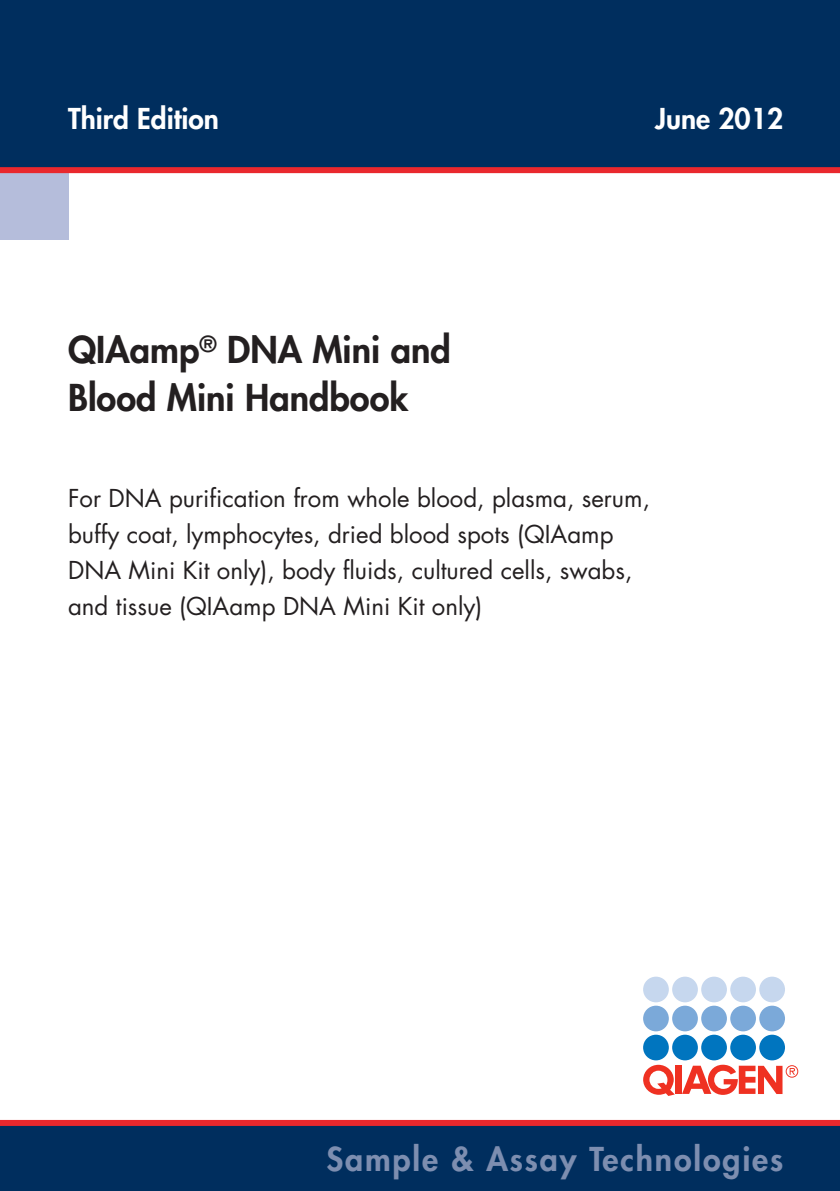
<style>
.page{position:relative;width:840px;height:1191px;background:#fff}
.page>*{position:absolute;margin:0;border:0;box-sizing:border-box;transform-origin:0 0}
.t1{font:800 36px/48px "Futura";color:#231f20}
.t2{font:800 32px "Futura";letter-spacing:.06em;color:#7d8eb0}
.t3{font:800 28px "Futura";color:#fff}
.t4{font:24px/36px "Futura";color:#231f20}
</style>
<div class="page">
<div style="left:0;top:172px;width:68px;height:68px;background:#b5bddb"></div>
<div style="left:0;top:0;width:839px;height:170px;background:#002e5e"></div>
<div style="left:0;top:1123px;width:839px;height:68px;background:#002e5e"></div>
<div style="left:0;top:1120px;width:839px;height:6px;background:#e9282d"></div>
<div style="left:0;top:167px;width:839px;height:6px;background:#e9282d"></div>
<div style="left:642px;top:1034px;width:26px;height:26px;background:#0075bf;border-radius:50%"></div>
<div style="left:671px;top:1034px;width:26px;height:26px;background:#0075bf;border-radius:50%"></div>
<div style="left:700px;top:1034px;width:26px;height:26px;background:#0075bf;border-radius:50%"></div>
<div style="left:729px;top:1034px;width:26px;height:26px;background:#0075bf;border-radius:50%"></div>
<div style="left:758px;top:1034px;width:26px;height:26px;background:#0075bf;border-radius:50%"></div>
<div style="left:642px;top:1005px;width:26px;height:26px;background:#7ba9d9;border-radius:50%"></div>
<div style="left:671px;top:1005px;width:26px;height:26px;background:#7ba9d9;border-radius:50%"></div>
<div style="left:700px;top:1005px;width:26px;height:26px;background:#7ba9d9;border-radius:50%"></div>
<div style="left:729px;top:1005px;width:26px;height:26px;background:#7ba9d9;border-radius:50%"></div>
<div style="left:758px;top:1005px;width:26px;height:26px;background:#7ba9d9;border-radius:50%"></div>
<div style="left:642px;top:976px;width:26px;height:26px;background:#c6d7ee;border-radius:50%"></div>
<div style="left:671px;top:976px;width:26px;height:26px;background:#c6d7ee;border-radius:50%"></div>
<div style="left:700px;top:976px;width:26px;height:26px;background:#c6d7ee;border-radius:50%"></div>
<div style="left:729px;top:976px;width:26px;height:26px;background:#c6d7ee;border-radius:50%"></div>
<div style="left:758px;top:976px;width:26px;height:26px;background:#c6d7ee;border-radius:50%"></div>
<svg style="left:643px;top:1064px;width:31px;height:32px"></svg>
<div style="left:675px;top:1065px;width:6px;height:29px;background:#ef3122"></div>
<svg style="left:681px;top:1064px;width:116px;height:30px"></svg>
<p class="t3" style="left:68px;top:105px;width:152px">Third Edition</p>
<p class="t3" style="left:655px;top:105px;width:129px">June 2012</p>
<h1 class="t1" style="left:68px;top:328px;width:384px">QIAamp<sup>®</sup> DNA Mini and<br>Blood Mini Handbook</h1>
<p class="t4" style="left:68px;top:482px;width:583px">For DNA purification from whole blood, plasma, serum, buffy coat, lymphocytes, dried blood spots (QIAamp DNA Mini Kit only), body fluids, cultured cells, swabs, and tissue (QIAamp DNA Mini Kit only)</p>
<h2 class="t2" style="left:326px;top:1143px;width:458px">Sample &amp; Assay Technologies</h2>
</div>
